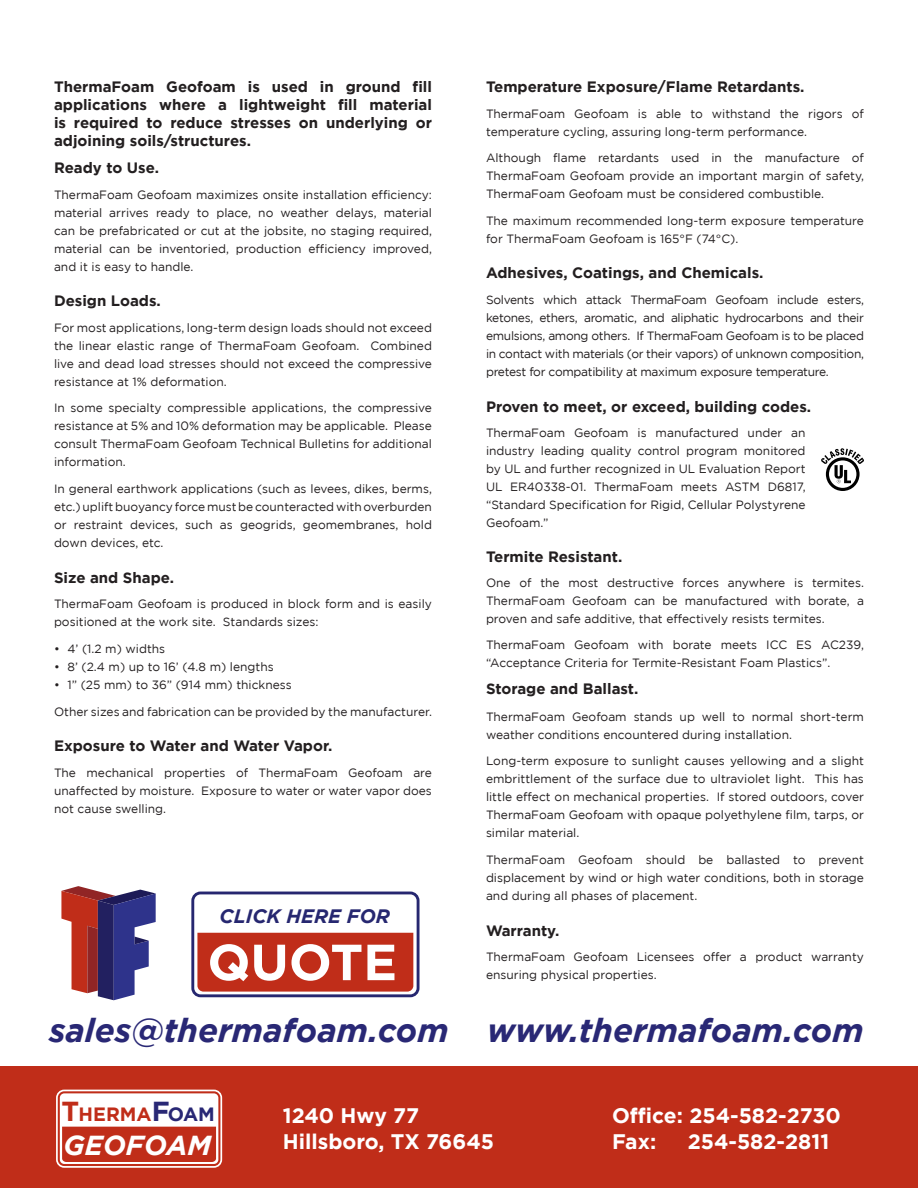
<style>
.page{position:relative;width:918px;height:1188px;background:#fff}
.page>*{position:absolute;margin:0;border:0;box-sizing:border-box;transform-origin:0 0}
.t1{font:700 50.7px "Gotham";color:#fff}
.Body_Subhead{font:italic 700 33px "Gotham";color:#292875}
.t2{font:italic 700 27.45px "Gotham";color:#fff}
.t3{font:700 21px/25.2px "Gotham";color:#fff}
.t4{font:italic 700 19.35px "Gotham";color:#262770}
.t5{font:700 19.2px "Gotham";color:#c02d19}
.Heading_black{font:700 15px/18px "Gotham";color:#231f20;text-align:justify}
.Heading_Red{font:700 15px "Gotham";color:#231f20}
.Body_Text_Heading{font:700 15px "Gotham";color:#231f20}
.Body_Copy_Justified{font:700 15px "Gotham";color:#231f20}
.Body_Copy_Justified-2{font:12px/18px "Gotham";color:#231f20;text-align:justify}
.Body_Text_Justified{font:12px/18px "Gotham";color:#231f20;text-align:justify}
.s1{font-size:27.45px}
.s2{font-size:27.45px;color:#292875}
.s3{color:#292875}
</style>
<div class="page">
<div style="left:0;top:1066px;width:918px;height:122px;background:#c02d19"></div>
<svg style="left:191px;top:891px;width:229px;height:107px"></svg>
<svg style="left:61px;top:886px;width:95px;height:114px"></svg>
<div style="left:56px;top:1090px;width:166px;height:78px;border:5px solid #fff;border-radius:5px"></div>
<div style="left:59px;top:1092px;width:160px;height:73px;background:#fff;border-radius:5px"></div>
<div style="left:58px;top:1091px;width:162px;height:75px;border:2px solid #c02d19;border-radius:5px"></div>
<div style="left:62px;top:1127px;width:154px;height:35px;background:#c02d19"></div>
<svg style="left:821px;top:448px;width:43px;height:43px"></svg>
<p class="Heading_black" style="left:54px;top:77px;width:380px">ThermaFoam Geofoam is used in ground fill applications where a lightweight fill material is required to reduce stresses on underlying or adjoining soils/structures.</p>
<p class="Heading_Red" style="left:54px;top:159px;width:107px">Ready to Use.</p>
<p class="Body_Copy_Justified-2" style="left:54px;top:185px;width:380px">ThermaFoam Geofoam maximizes onsite installation efficiency: material arrives ready to place, no weather delays, material can be prefabricated or cut at the jobsite, no staging required, material can be inventoried, production efficiency improved, and it is easy to handle.</p>
<p class="Heading_Red" style="left:54px;top:292px;width:108px">Design Loads.</p>
<p class="Body_Copy_Justified-2" style="left:54px;top:318px;width:379px">For most applications, long-term design loads should not exceed the linear elastic range of ThermaFoam Geofoam. Combined live and dead load stresses should not exceed the compressive resistance at 1% deformation.</p>
<p class="Body_Copy_Justified-2" style="left:54px;top:399px;width:380px">In some specialty compressible applications, the compressive resistance at 5% and 10% deformation may be applicable. Please consult ThermaFoam Geofoam Technical Bulletins for additional information.</p>
<p class="Body_Copy_Justified-2" style="left:54px;top:480px;width:380px">In general earthwork applications (such as levees, dikes, berms, etc.) uplift buoyancy force must be counteracted with overburden or restraint devices, such as geogrids, geomembranes, hold down devices, etc.</p>
<p class="Heading_Red" style="left:54px;top:569px;width:122px">Size and Shape.</p>
<p class="Body_Copy_Justified-2" style="left:54px;top:595px;width:379px">ThermaFoam Geofoam is produced in block form and is easily positioned at the work site. Standards sizes:</p>
<p class="Body_Copy_Justified-2" style="left:54px;top:640px;width:113px">• 4’ (1.2 m) widths</p>
<p class="Body_Copy_Justified-2" style="left:54px;top:658px;width:221px">• 8’ (2.4 m) up to 16’ (4.8 m) lengths</p>
<p class="Body_Copy_Justified-2" style="left:54px;top:676px;width:239px">• 1” (25 mm) to 36” (914 mm) thickness</p>
<p class="Body_Copy_Justified-2" style="left:54px;top:702px;width:379px">Other sizes and fabrication can be provided by the manufacturer.</p>
<p class="Heading_Red" style="left:54px;top:737px;width:280px">Exposure to Water and Water Vapor.</p>
<p class="Body_Copy_Justified-2" style="left:54px;top:763px;width:380px">The mechanical properties of ThermaFoam Geofoam are unaffected by moisture. Exposure to water or water vapor does not cause swelling.</p>
<p class="t4" style="left:220px;top:905px;width:172px">CLICK HERE FOR</p>
<p class="t1" style="left:207px;top:933px;width:191px">QUOTE</p>
<p class="Heading_Red" style="left:486px;top:78px;width:320px">Temperature Exposure/Flame Retardants.</p>
<p class="Body_Copy_Justified-2" style="left:486px;top:104px;width:379px">ThermaFoam Geofoam is able to withstand the rigors of temperature cycling, assuring long-term performance.</p>
<p class="Body_Copy_Justified-2" style="left:486px;top:149px;width:380px">Although flame retardants used in the manufacture of ThermaFoam Geofoam provide an important margin of safety, ThermaFoam Geofoam must be considered combustible.</p>
<p class="Body_Copy_Justified-2" style="left:486px;top:211px;width:379px">The maximum recommended long-term exposure temperature for ThermaFoam Geofoam is 165°F (74°C).</p>
<p class="Heading_Red" style="left:486px;top:265px;width:279px">Adhesives, Coatings, and Chemicals.</p>
<p class="Body_Copy_Justified-2" style="left:486px;top:291px;width:380px">Solvents which attack ThermaFoam Geofoam include esters, ketones, ethers, aromatic, and aliphatic hydrocarbons and their emulsions, among others. If ThermaFoam Geofoam is to be placed in contact with materials (or their vapors) of unknown composition, pretest for compatibility at maximum exposure temperature.</p>
<p class="Body_Text_Heading" style="left:486px;top:398px;width:327px">Proven to meet, or exceed, building codes.</p>
<p class="Body_Text_Justified" style="left:486px;top:424px;width:321px">ThermaFoam Geofoam is manufactured under an industry leading quality control program monitored by UL and further recognized in UL Evaluation Report UL ER40338-01. ThermaFoam meets ASTM D6817, “Standard Specification for Rigid, Cellular Polystyrene Geofoam.”</p>
<p class="Body_Text_Heading" style="left:486px;top:548px;width:138px">Termite Resistant.</p>
<p class="Body_Text_Justified" style="left:486px;top:574px;width:380px">One of the most destructive forces anywhere is termites.<br>ThermaFoam Geofoam can be manufactured with borate, a proven and safe additive, that effectively resists termites.</p>
<p class="Body_Text_Justified" style="left:486px;top:636px;width:379px">ThermaFoam Geofoam with borate meets ICC ES AC239, “Acceptance Criteria for Termite-Resistant Foam Plastics”.</p>
<p class="Body_Copy_Justified" style="left:486px;top:680px;width:154px">Storage and Ballast.</p>
<p class="Body_Copy_Justified-2" style="left:486px;top:707px;width:379px">ThermaFoam Geofoam stands up well to normal short-term weather conditions encountered during installation.</p>
<p class="Body_Copy_Justified-2" style="left:486px;top:752px;width:380px">Long-term exposure to sunlight causes yellowing and a slight embrittlement of the surface due to ultraviolet light. This has little effect on mechanical properties. If stored outdoors, cover ThermaFoam Geofoam with opaque polyethylene film, tarps, or similar material.</p>
<p class="Body_Copy_Justified-2" style="left:486px;top:851px;width:380px">ThermaFoam Geofoam should be ballasted to prevent displacement by wind or high water conditions, both in storage and during all phases of placement.</p>
<p class="Heading_Red" style="left:486px;top:922px;width:75px">Warranty.</p>
<p class="Body_Copy_Justified-2" style="left:486px;top:948px;width:379px">ThermaFoam Geofoam Licensees offer a product warranty ensuring physical properties.</p>
<p class="Body_Subhead" style="left:49px;top:1011px;width:401px">sales@thermafoam.com</p>
<p class="Body_Subhead" style="left:487px;top:1011px;width:378px">www.thermafoam.com</p>
<p class="t5" style="left:62px;top:1103px;width:155px"><span class="s1">T</span>HERMA<span class="s2">F</span><span class="s3">OAM</span></p>
<p class="t2" style="left:63px;top:1129px;width:149px">GEOFOAM</p>
<p class="t3" style="left:283px;top:1103px;width:213px">1240 Hwy 77<br>Hillsboro, TX 76645</p>
<p class="t3" style="left:612px;top:1103px;width:230px">Office: 254-582-2730<br>Fax:</p>
<p class="t3" style="left:688px;top:1128px;width:143px">254-582-2811</p>
</div>
